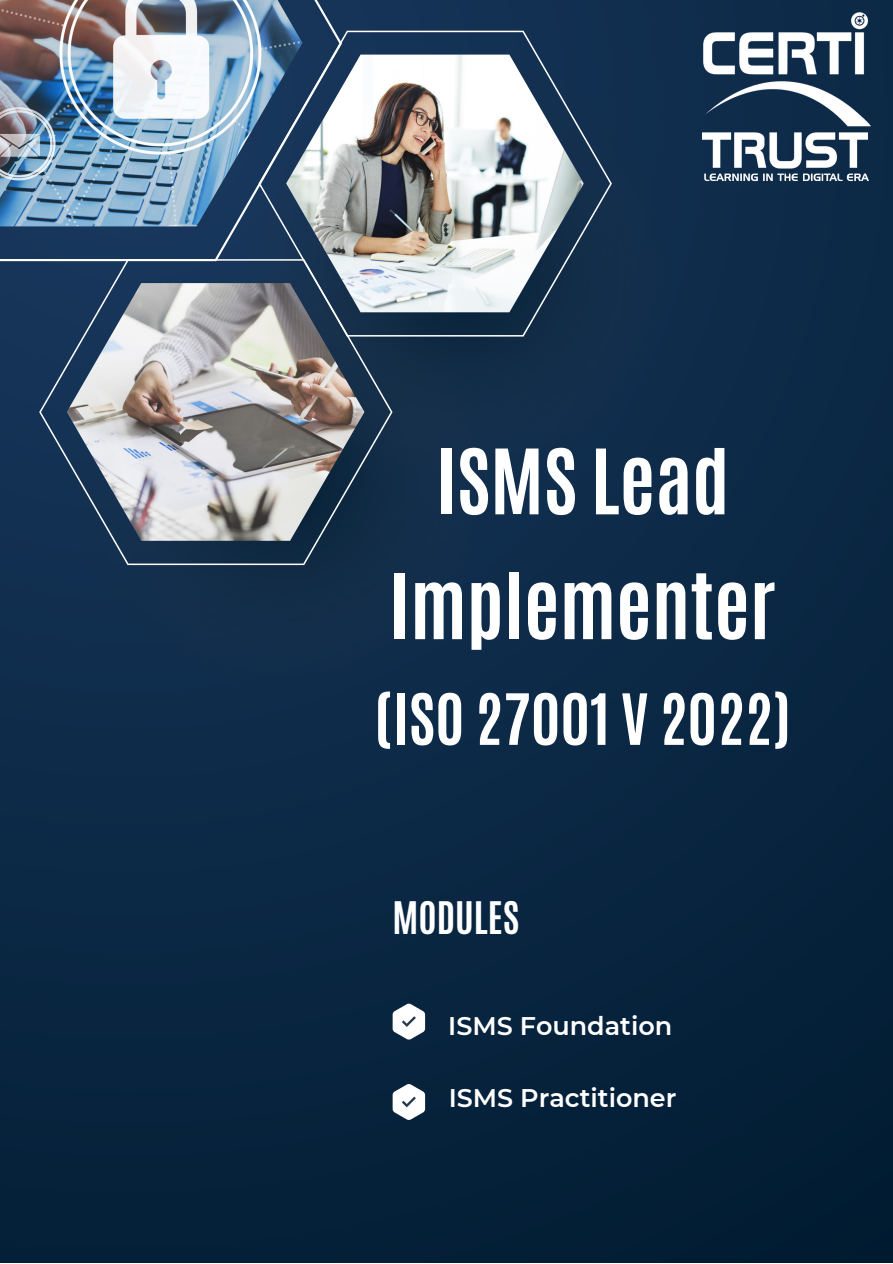
<style>
.page{position:relative;width:893px;height:1264px;background:#fff}
.page>*{position:absolute;margin:0;border:0;box-sizing:border-box;transform-origin:0 0}
.t1{font:700 76.5px/124.8px "Antonio";color:#fff;text-align:center}
.t2{font:700 60px "Antonio";color:#fff}
.t3{font:700 37.5px "Antonio";color:#fff}
.t4{font:600 25.5px "Montserrat";color:#fff}
</style>
<div class="page">
<div style="left:0;top:0;width:892px;height:1262px;background:linear-gradient(to bottom,#112f4f,#05213a)"></div>
<svg style="left:392px;top:1003px;width:33px;height:36px"></svg>
<svg style="left:392px;top:1083px;width:33px;height:36px"></svg>
<div style="left:67px;top:485px;width:430px;height:208px;background:#112d4b"></div>
<div style="left:392px;top:55px;width:284px;height:430px;background:#122e4c"></div>
<div style="left:0;top:0;width:342px;height:261px;background:#17365b"></div>
<svg style="left:258px;top:31px;width:354px;height:305px;background:#1a3653"></svg>
<svg style="left:39px;top:259px;width:353px;height:306px;background:#1d3856"></svg>
<img style="left:0;top:0;width:302px;height:226px">
<img style="left:286px;top:55px;width:297px;height:257px">
<img style="left:67px;top:283px;width:297px;height:258px">
<img style="left:703px;top:11px;width:167px;height:173px">
<h1 class="t1" style="left:389px;top:419px;width:387px">ISMS Lead<br>Implementer</h1>
<h2 class="t2" style="left:374px;top:676px;width:418px">(ISO 27001 V 2022)</h2>
<h3 class="t3" style="left:392px;top:891px;width:128px">MODULES</h3>
<p class="t4" style="left:448px;top:1010px;width:225px">ISMS Foundation</p>
<p class="t4" style="left:448px;top:1082px;width:229px">ISMS Practitioner</p>
</div>
